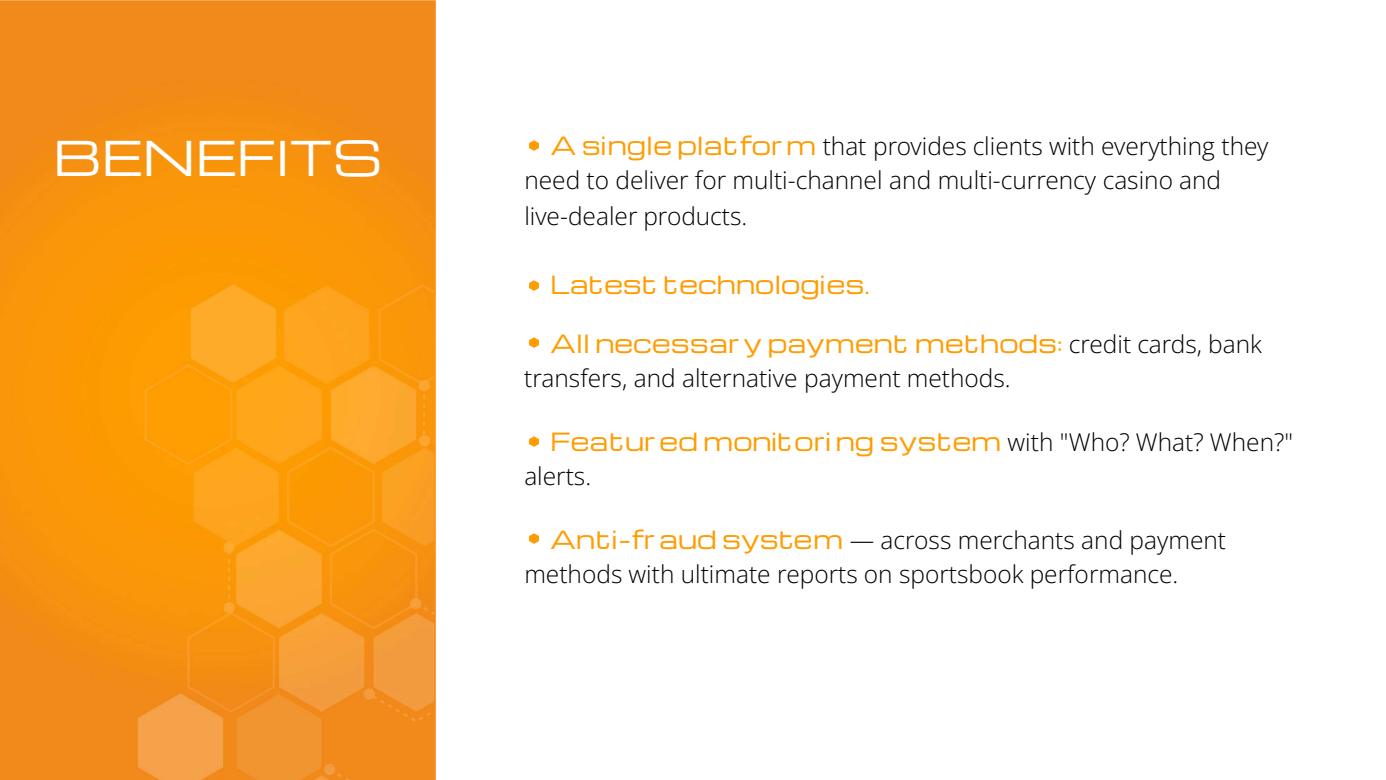
<style>
.page{position:relative;width:1386px;height:780px;background:#fff}
.page>*{position:absolute;margin:0;border:0;box-sizing:border-box;transform-origin:0 0}
.t1{font:46.81px "Michroma";color:#fff}
.t2{font:300 24.5px/34.8px "Open Sans";color:#000}
.t3{font:24.5px "Michroma";color:#ff9c01}
.s1{font-family:"Michroma";font-weight:400;color:#ff9c01}
.s2{font-family:"Open Sans";font-weight:300;color:#000}
</style>
<div class="page">
<img style="left:0;top:0;width:435px;height:779px">
<svg style="left:529px;top:140px;width:9px;height:10px"></svg>
<svg style="left:529px;top:280px;width:9px;height:11px"></svg>
<svg style="left:529px;top:337px;width:9px;height:10px"></svg>
<svg style="left:529px;top:533px;width:9px;height:10px"></svg>
<svg style="left:529px;top:436px;width:9px;height:10px"></svg>
<h1 class="t1" style="left:53px;top:132px;width:330px">BENEFITS</h1>
<p class="t2" style="left:524px;top:128px;width:745px;text-indent:26px"><span class="s1">A single platfor m</span> that provides clients with everything they need to deliver for multi-channel and multi-currency casino and live-dealer products.</p>
<p class="t3" style="left:550px;top:271px;width:321px">Latest technologies.</p>
<p class="t3" style="left:550px;top:330px;width:713px">All necessar y payment methods: <span class="s2">credit cards, bank</span></p>
<p class="t2" style="left:524px;top:360px;width:488px">transfers, and alternative payment methods.</p>
<p class="t3" style="left:550px;top:428px;width:744px">Featur ed monitori ng system <span class="s2">with "Who? What? When?"</span></p>
<p class="t2" style="left:524px;top:458px;width:68px">alerts.</p>
<p class="t2" style="left:524px;top:522px;width:703px;line-height:33.8px;text-indent:26px"><span class="s1">Anti-fr aud system</span> — across merchants and payment methods with ultimate reports on sportsbook performance.</p>
</div>
